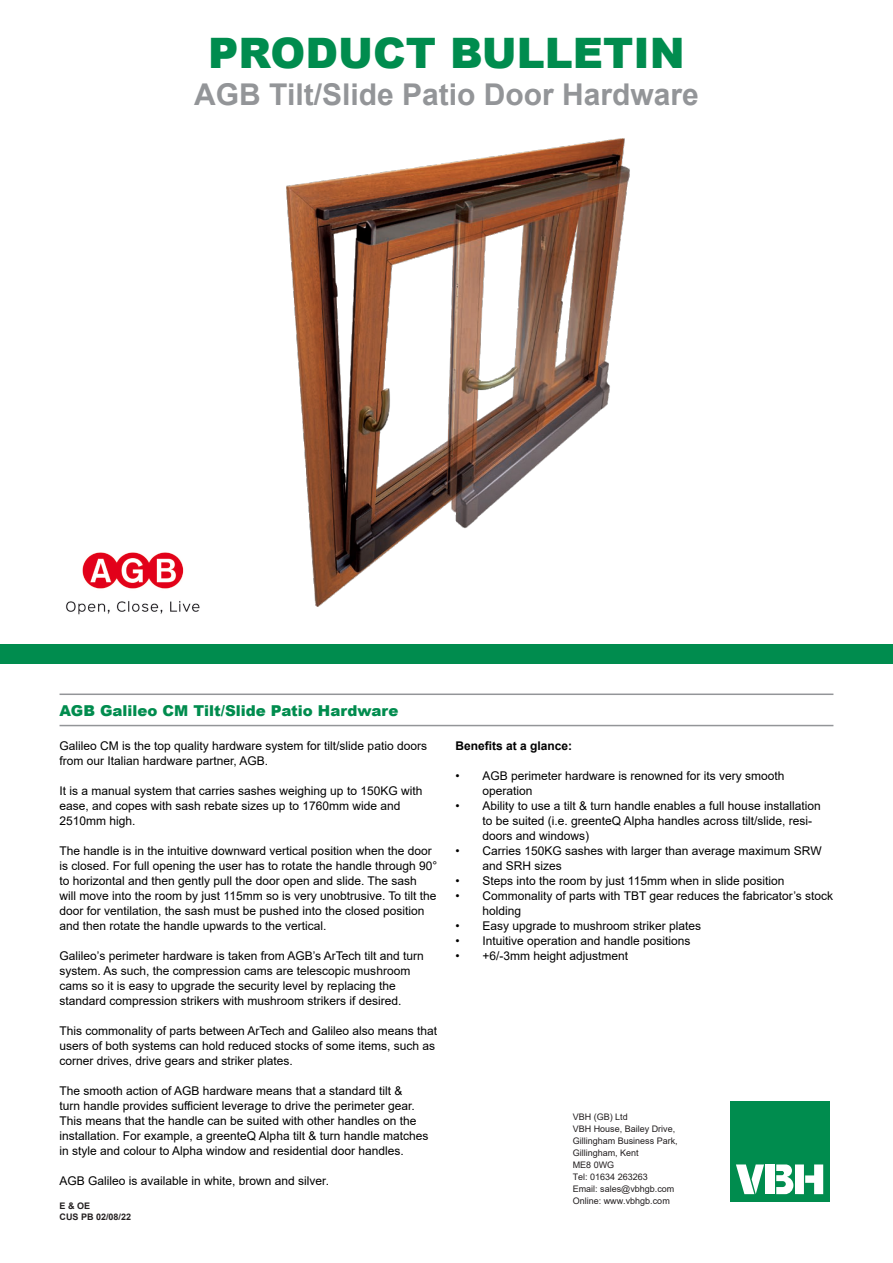
<style>
.page{position:relative;width:893px;height:1263px;background:#fff}
.page>*{position:absolute;margin:0;border:0;box-sizing:border-box;transform-origin:0 0}
._1_1{font:900 42px "Arial";color:#008c4e}
._1_2{font:700 30px "Arial";color:#939598}
._3{font:900 15px "Arial";color:#008c4e}
._4{font:12px/15px "Arial";color:#000}
._4-2{font:700 12px "Arial";color:#000}
.Address_VBH{font:9px "Arial";color:#231f20}
.Date_or_Note{font:700 9px "Arial";color:#231f20}
</style>
<div class="page">
<div style="left:731px;top:1101px;width:99px;height:101px;background:#008c4e"></div>
<svg style="left:776px;top:1164px;width:17px;height:30px"></svg>
<svg style="left:736px;top:1164px;width:28px;height:30px"></svg>
<div style="left:766px;top:1164px;width:9px;height:30px;background:#fff"></div>
<div style="left:795px;top:1164px;width:9px;height:30px;background:#fff"></div>
<svg style="left:805px;top:1164px;width:18px;height:30px"></svg>
<div style="left:0;top:644px;width:893px;height:19px;background:#008c4e"></div>
<hr style="left:60px;top:693px;width:773px;height:2px;background:#939598">
<hr style="left:60px;top:725px;width:773px;height:1px;background:#939598">
<img style="left:66px;top:552px;width:134px;height:63px">
<img style="left:286px;top:138px;width:344px;height:469px">
<p class="_1_1" style="left:208px;top:23px;width:478px">PRODUCT BULLETIN</p>
<p class="_1_2" style="left:194px;top:73px;width:506px">AGB Tilt/Slide Patio Door Hardware</p>
<p class="_3" style="left:60px;top:700px;width:340px">AGB Galileo CM Tilt/Slide Patio Hardware</p>
<p class="_4" style="left:60px;top:738px;width:369px">Galileo CM is the top quality hardware system for tilt/slide patio doors from our Italian hardware partner, AGB.</p>
<p class="_4" style="left:60px;top:783px;width:364px">It is a manual system that carries sashes weighing up to 150KG with ease, and copes with sash rebate sizes up to 1760mm wide and<br>2510mm high.</p>
<p class="_4" style="left:60px;top:843px;width:379px">The handle is in the intuitive downward vertical position when the door is closed. For full opening the user has to rotate the handle through 90° to horizontal and then gently pull the door open and slide. The sash<br>will move into the room by just 115mm so is very unobtrusive. To tilt the door for ventilation, the sash must be pushed into the closed position and then rotate the handle upwards to the vertical.</p>
<p class="_4" style="left:60px;top:948px;width:366px">Galileo’s perimeter hardware is taken from AGB’s ArTech tilt and turn system. As such, the compression cams are telescopic mushroom cams so it is easy to upgrade the security level by replacing the standard compression strikers with mushroom strikers if desired.</p>
<p class="_4" style="left:60px;top:1023px;width:379px">This commonality of parts between ArTech and Galileo also means that users of both systems can hold reduced stocks of some items, such as corner drives, drive gears and striker plates.</p>
<p class="_4" style="left:60px;top:1083px;width:370px">The smooth action of AGB hardware means that a standard tilt &amp;<br>turn handle provides sufficient leverage to drive the perimeter gear.<br>This means that the handle can be suited with other handles on the installation. For example, a greenteQ Alpha tilt &amp; turn handle matches in style and colour to Alpha window and residential door handles.</p>
<p class="_4" style="left:60px;top:1173px;width:271px">AGB Galileo is available in white, brown and silver.</p>
<p class="Date_or_Note" style="left:60px;top:1200px;width:32px">E &amp; OE</p>
<p class="Date_or_Note" style="left:60px;top:1211px;width:73px">CUS PB 02/08/22</p>
<p class="_4-2" style="left:455px;top:737px;width:118px">Benefits at a glance:</p>
<p class="_4" style="left:482px;top:768px;width:304px;text-indent:-27px">• AGB perimeter hardware is renowned for its very smooth operation</p>
<p class="_4" style="left:482px;top:798px;width:340px;text-indent:-27px">• Ability to use a tilt &amp; turn handle enables a full house installation to be suited (i.e. greenteQ Alpha handles across tilt/slide, resi&shy;doors and windows)</p>
<p class="_4" style="left:482px;top:843px;width:341px;text-indent:-27px">• Carries 150KG sashes with larger than average maximum SRW and SRH sizes</p>
<p class="_4" style="left:455px;top:873px;width:330px">• Steps into the room by just 115mm when in slide position</p>
<p class="_4" style="left:482px;top:888px;width:352px;text-indent:-27px">• Commonality of parts with TBT gear reduces the fabricator’s stock holding</p>
<p class="_4" style="left:455px;top:918px;width:247px">• Easy upgrade to mushroom striker plates</p>
<p class="_4" style="left:455px;top:933px;width:237px">• Intuitive operation and handle positions</p>
<p class="_4" style="left:455px;top:948px;width:174px">• +6/-3mm height adjustment</p>
<p class="Address_VBH" style="left:573px;top:1110px;width:57px">VBH (GB) Ltd</p>
<p class="Address_VBH" style="left:573px;top:1122px;width:104px">VBH House, Bailey Drive,</p>
<p class="Address_VBH" style="left:573px;top:1134px;width:107px">Gillingham Business Park,</p>
<p class="Address_VBH" style="left:573px;top:1146px;width:68px">Gillingham, Kent</p>
<p class="Address_VBH" style="left:573px;top:1158px;width:43px">ME8 0WG</p>
<p class="Address_VBH" style="left:573px;top:1170px;width:77px">Tel: 01634 263263</p>
<p class="Address_VBH" style="left:573px;top:1182px;width:103px">Email: sales@vbhgb.com</p>
<p class="Address_VBH" style="left:573px;top:1194px;width:99px">Online: www.vbhgb.com</p>
</div>
